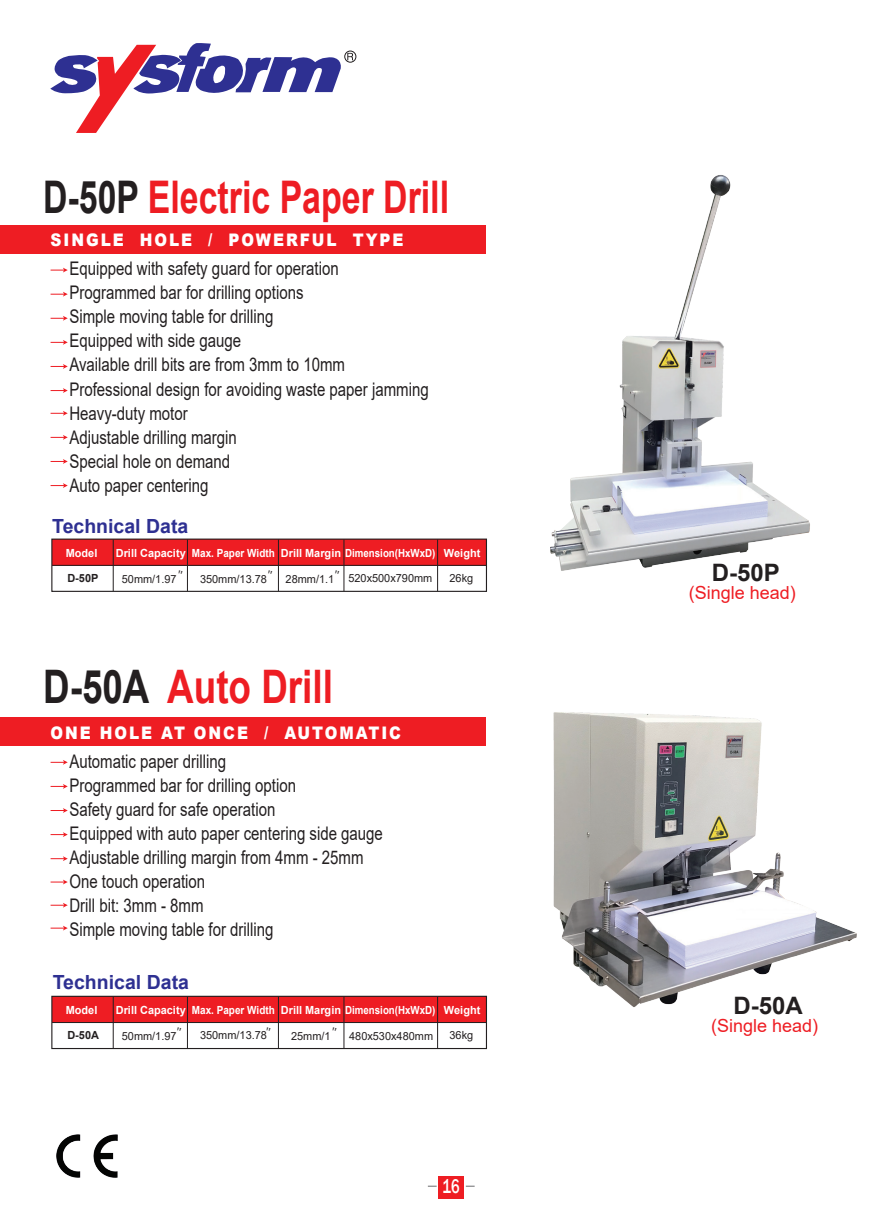
<style>
.page{position:relative;width:893px;height:1212px;background:#fff}
.page>*{position:absolute;margin:0;border:0;box-sizing:border-box;transform-origin:0 0}
.t1{font:700 46.2px "Arial";color:#ee1d23;scale:.8 1}
.t2{font:700 45px "Arial";color:#ee1d23;scale:.75 1}
.t3{font:700 24px "Arial";color:#231f20}
.t4{font:500 20.4px "Franklin Gothic";color:#fff;scale:.71 1}
.t5{font:700 19.5px "Arial";color:#2e3092}
.t6{font:18.75px/24px "Arial";color:#231f20;scale:.8 1}
.t7{font:18px "Arial";color:#ee1d23}
.t8{font:900 17.4px "Arial";letter-spacing:.13em;color:#fff;scale:.88 1}
.t9{font:700 11.25px "Arial";color:#fff}
.t10{font:11.25px "Arial";color:#231f20}
.t11{font:700 11.25px "Arial";color:#231f20}
.s1{color:#231f20}
</style>
<div class="page">
<div style="left:438px;top:1176px;width:26px;height:22px;background:#ee1d23"></div>
<div style="left:345px;top:51px;width:11px;height:11px;border:1px solid #231f20;border-radius:50%"></div>
<svg style="left:50px;top:43px;width:303px;height:90px"></svg>
<img style="left:57px;top:1134px;width:61px;height:44px">
<div style="left:0;top:225px;width:486px;height:29px;background:#ee1d23"></div>
<svg style="left:51px;top:268px;width:17px;height:4px"></svg>
<svg style="left:51px;top:292px;width:17px;height:5px"></svg>
<svg style="left:51px;top:316px;width:17px;height:5px"></svg>
<svg style="left:51px;top:340px;width:17px;height:5px"></svg>
<svg style="left:51px;top:364px;width:17px;height:5px"></svg>
<svg style="left:51px;top:388px;width:17px;height:5px"></svg>
<svg style="left:51px;top:411px;width:17px;height:5px"></svg>
<svg style="left:51px;top:435px;width:17px;height:5px"></svg>
<svg style="left:51px;top:459px;width:17px;height:5px"></svg>
<svg style="left:51px;top:483px;width:17px;height:5px"></svg>
<div style="left:52px;top:539px;width:434px;height:27px;background:#ee1d23"></div>
<div style="left:51px;top:538px;width:436px;height:54px;border:1px solid #231f20"></div>
<hr style="left:52px;top:565px;width:434px;height:1px;background:#231f20">
<hr style="left:113px;top:539px;width:1px;height:52px;background:#231f20">
<hr style="left:187px;top:539px;width:1px;height:52px;background:#231f20">
<hr style="left:278px;top:539px;width:1px;height:52px;background:#231f20">
<hr style="left:344px;top:539px;width:1px;height:52px;background:#231f20">
<hr style="left:437px;top:539px;width:1px;height:52px;background:#231f20">
<div style="left:0;top:717px;width:486px;height:29px;background:#ee1d23"></div>
<svg style="left:51px;top:760px;width:17px;height:5px"></svg>
<svg style="left:51px;top:784px;width:17px;height:5px"></svg>
<svg style="left:51px;top:808px;width:17px;height:5px"></svg>
<svg style="left:51px;top:832px;width:17px;height:5px"></svg>
<svg style="left:51px;top:856px;width:17px;height:5px"></svg>
<svg style="left:51px;top:926px;width:17px;height:4px"></svg>
<svg style="left:51px;top:903px;width:17px;height:5px"></svg>
<svg style="left:51px;top:879px;width:17px;height:5px"></svg>
<div style="left:52px;top:997px;width:434px;height:26px;background:#ee1d23"></div>
<div style="left:51px;top:996px;width:436px;height:53px;border:1px solid #231f20"></div>
<hr style="left:52px;top:1022px;width:434px;height:1px;background:#231f20">
<hr style="left:113px;top:997px;width:1px;height:51px;background:#231f20">
<hr style="left:187px;top:997px;width:1px;height:51px;background:#231f20">
<hr style="left:278px;top:997px;width:1px;height:51px;background:#231f20">
<hr style="left:344px;top:997px;width:1px;height:51px;background:#231f20">
<hr style="left:437px;top:997px;width:1px;height:51px;background:#231f20">
<img style="left:464px;top:175px;width:346px;height:417px">
<img style="left:553px;top:712px;width:304px;height:295px">
<h2 class="t2" style="left:43px;top:165px;width:543px"><span class="s1">D-50P</span> Electric Paper Drill</h2>
<p class="t8" style="left:51px;top:227px;width:402px">SINGLE HOLE / POWERFUL TYPE</p>
<p class="t6" style="left:69px;top:257px;width:451px">Equipped with safety guard for operation<br>Programmed bar for drilling options<br>Simple moving table for drilling<br>Equipped with side gauge<br>Available drill bits are from 3mm to 10mm<br>Professional design for avoiding waste paper jamming<br>Heavy-duty motor<br>Adjustable drilling margin<br>Special hole on demand<br>Auto paper centering</p>
<p class="t5" style="left:52px;top:512px;width:138px">Technical Data</p>
<p class="t9" style="left:66px;top:545px;width:33px">Model</p>
<p class="t9" style="left:116px;top:545px;width:366px">Drill Capacity Max. Paper Width Drill Margin Dimension(HxWxD) Weight</p>
<p class="t11" style="left:67px;top:570px;width:33px">D-50P</p>
<p class="t10" style="left:122px;top:571px;width:56px">50mm/1.97</p>
<p class="t10" style="left:200px;top:571px;width:68px">350mm/13.78</p>
<p class="t10" style="left:286px;top:571px;width:50px">28mm/1.1</p>
<p class="t10" style="left:348px;top:571px;width:85px">520x500x790mm</p>
<p class="t10" style="left:450px;top:571px;width:25px">26kg</p>
<h1 class="t1" style="left:43px;top:654px;width:364px"><span class="s1">D-50A</span> Auto Drill</h1>
<p class="t8" style="left:51px;top:720px;width:400px">ONE HOLE AT ONCE / AUTOMATIC</p>
<p class="t6" style="left:69px;top:749px;width:393px">Automatic paper drilling<br>Programmed bar for drilling option<br>Safety guard for safe operation<br>Equipped with auto paper centering side gauge<br>Adjustable drilling margin from 4mm - 25mm<br>One touch operation<br>Drill bit: 3mm - 8mm<br>Simple moving table for drilling</p>
<p class="t5" style="left:53px;top:968px;width:138px">Technical Data</p>
<p class="t9" style="left:66px;top:1002px;width:33px">Model</p>
<p class="t9" style="left:116px;top:1002px;width:366px">Drill Capacity Max. Paper Width Drill Margin Dimension(HxWxD) Weight</p>
<p class="t11" style="left:67px;top:1027px;width:33px">D-50A</p>
<p class="t10" style="left:122px;top:1028px;width:56px">50mm/1.97</p>
<p class="t10" style="left:291px;top:1028px;width:41px">25mm/1</p>
<p class="t10" style="left:450px;top:1028px;width:25px">36kg</p>
<p class="t10" style="left:200px;top:1028px;width:68px">350mm/13.78</p>
<p class="t10" style="left:349px;top:1028px;width:85px">480x530x480mm</p>
<p class="t4" style="left:442px;top:1173px;width:26px">16</p>
<p class="t3" style="left:712px;top:556px;width:69px">D-50P</p>
<p class="t7" style="left:689px;top:580px;width:109px">(Single head)</p>
<p class="t3" style="left:733px;top:988px;width:71px">D-50A</p>
<p class="t7" style="left:711px;top:1013px;width:109px">(Single head)</p>
</div>
